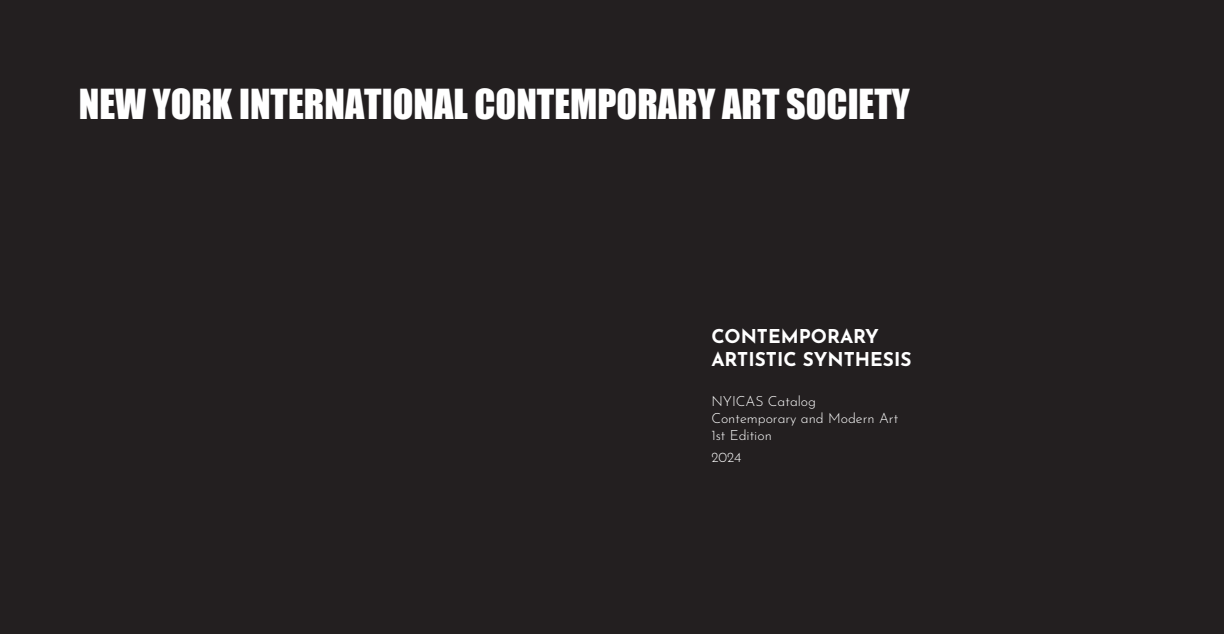
<style>
.page{position:relative;width:1224px;height:634px;background:#231f20}
.page>*{position:absolute;margin:0;border:0;box-sizing:border-box;transform-origin:0 0}
.t1{font:38px "Impact";color:#fff}
.t2{font:100 19px/22.8px "Josefin Sans";color:#fff}
.t3{font:100 14px/16.8px "Josefin Sans";color:#fff}
</style>
<div class="page">
<h1 class="t1" style="left:79px;top:75px;width:833px">NEW YORK INTERNATIONAL CONTEMPORARY ART SOCIETY</h1>
<h2 class="t2" style="left:711px;top:324px;width:202px">CONTEMPORARY<br>ARTISTIC SYNTHESIS</h2>
<p class="t3" style="left:711px;top:391px;width:188px">NYICAS Catalog<br>Contemporary and Modern Art<br>1st Edition</p>
<p class="t3" style="left:711px;top:448px;width:31px">2024</p>
</div>
